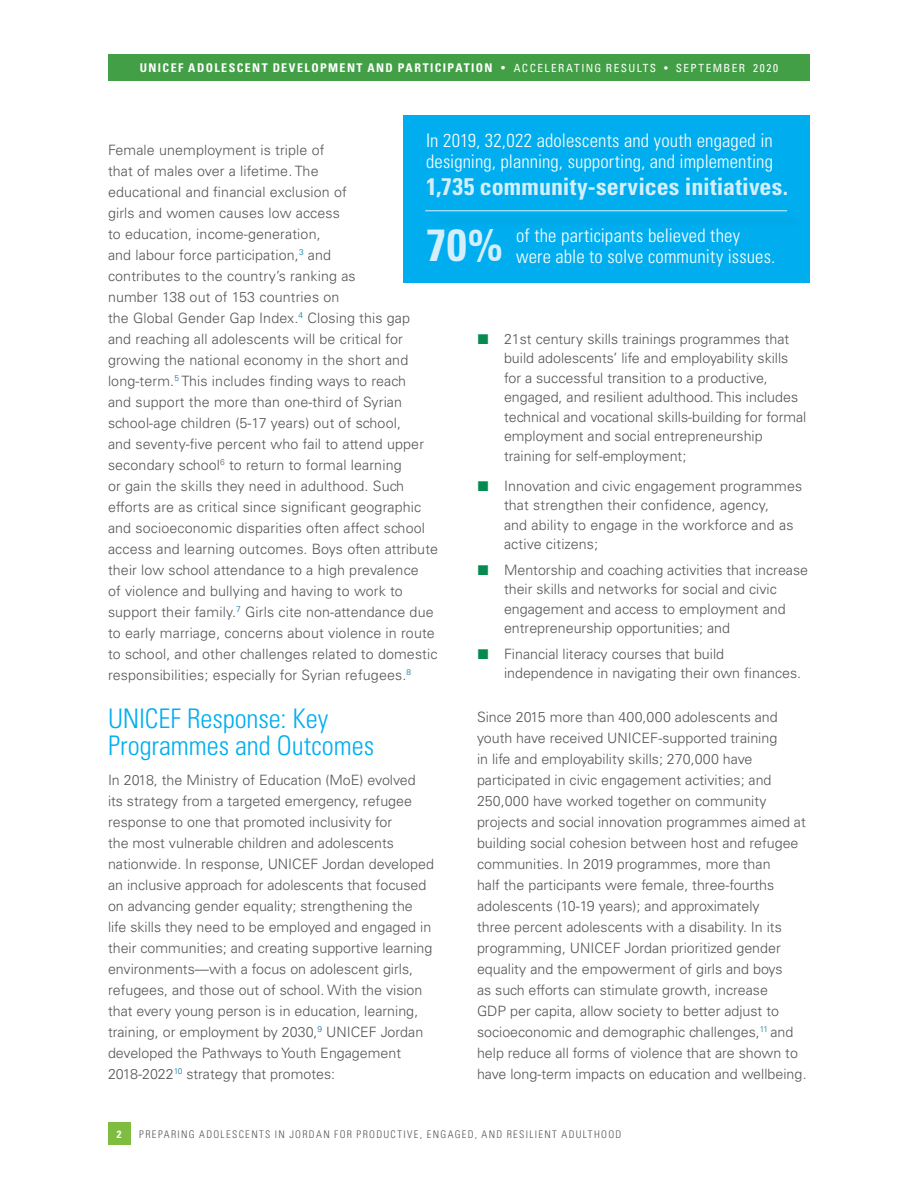
<style>
.page{position:relative;width:918px;height:1188px;background:#fff}
.page>*{position:absolute;margin:0;border:0;box-sizing:border-box;transform-origin:0 0}
.Callout_Quote{font:700 condensed 45px "Univers LT Std";color:#d4effb}
.Subhead_2{font:300 condensed 27px/27px "Univers LT Std";letter-spacing:-.005em;color:#00aeef}
.Callout_Quote-2{font:700 condensed 24px "Univers LT Std";letter-spacing:.005em;color:#d4effb}
.Callout_Quote-3{font:300 condensed 18.75px/21px "Univers LT Std";letter-spacing:.005em;color:#fff}
.Text{font:300 14.25px/21px "Univers LT Std";color:#545557}
.t1{font:700 condensed 12px "Univers LT Std";letter-spacing:.115em;color:#fff}
.t2{font:300 condensed 10.5px "Univers LT Std";letter-spacing:.125em;color:#545557}
.t3{font:700 condensed 10.5px "Univers LT Std";color:#fff}
.s1{font-weight:400}
.s2{font-weight:400;font-size:11.25px}
</style>
<div class="page">
<div style="left:108px;top:54px;width:702px;height:27px;background:#429f46"></div>
<div style="left:403px;top:115px;width:407px;height:168px;background:#00aeef"></div>
<hr style="left:425px;top:210px;width:362px;height:1px;background:#fff">
<div style="left:108px;top:1123px;width:22px;height:22px;background:#7fbd41"></div>
<p class="t1" style="left:140px;top:60px;width:640px">UNICEF ADOLESCENT DEVELOPMENT AND PARTICIPATION <span class="s1">•</span> <span class="s2">ACCELERATING RESULTS • SEPTEMBER 2020</span></p>
<p class="Callout_Quote-3" style="left:426px;top:130px;width:348px">In 2019, 32,022 adolescents and youth engaged in designing, planning, supporting, and implementing</p>
<p class="Callout_Quote-2" style="left:426px;top:171px;width:363px">1,735 community-services initiatives.</p>
<p class="Callout_Quote" style="left:426px;top:217px;width:78px">70%</p>
<p class="Callout_Quote-3" style="left:516px;top:224px;width:261px">of the participants believed they were able to solve community issues.</p>
<p class="Text" style="left:108px;top:139px;width:332px">Female unemployment is triple of<br>that of males over a lifetime. The<br>educational and financial exclusion of<br>girls and women causes low access<br>to education, income-generation,<br>and labour force participation,<sup>3</sup> and<br>contributes to the country’s ranking as<br>number 138 out of 153 countries on<br>the Global Gender Gap Index.<sup>4</sup> Closing this gap<br>and reaching all adolescents will be critical for growing the national economy in the short and long-term.<sup>5</sup> This includes finding ways to reach<br>and support the more than one-third of Syrian school-age children (5-17 years) out of school,<br>and seventy-five percent who fail to attend upper secondary school<sup>6</sup> to return to formal learning<br>or gain the skills they need in adulthood. Such efforts are as critical since significant geographic and socioeconomic disparities often affect school access and learning outcomes. Boys often attribute their low school attendance to a high prevalence<br>of violence and bullying and having to work to support their family.<sup>7</sup> Girls cite non-attendance due to early marriage, concerns about violence in route to school, and other challenges related to domestic responsibilities; especially for Syrian refugees.<sup>8</sup></p>
<p class="Subhead_2" style="left:108px;top:705px;width:268px">UNICEF Response: Key<br>Programmes and Outcomes</p>
<p class="Text" style="left:108px;top:769px;width:327px">In 2018, the Ministry of Education (MoE) evolved its strategy from a targeted emergency, refugee response to one that promoted inclusivity for<br>the most vulnerable children and adolescents nationwide. In response, UNICEF Jordan developed an inclusive approach for adolescents that focused on advancing gender equality; strengthening the life skills they need to be employed and engaged in their communities; and creating supportive learning environments—with a focus on adolescent girls, refugees, and those out of school. With the vision that every young person is in education, learning, training, or employment by 2030,<sup>9</sup> UNICEF Jordan developed the Pathways to Youth Engagement</p>
<p class="Text" style="left:108px;top:1063px;width:229px">2018-2022<sup>10</sup> strategy that promotes:</p>
<p class="Text" style="left:504px;top:329px;width:304px;line-height:19.5px">21st century skills trainings programmes that build adolescents’ life and employability skills for a successful transition to a productive, engaged, and resilient adulthood. This includes technical and vocational skills-building for formal employment and social entrepreneurship training for self-employment;</p>
<p class="Text" style="left:504px;top:476px;width:300px;line-height:19.5px">Innovation and civic engagement programmes that strengthen their confidence, agency,<br>and ability to engage in the workforce and as active citizens;</p>
<p class="Text" style="left:504px;top:560px;width:306px;line-height:19.5px">Mentorship and coaching activities that increase their skills and networks for social and civic engagement and access to employment and entrepreneurship opportunities; and</p>
<p class="Text" style="left:504px;top:644px;width:299px;line-height:19.5px">Financial literacy courses that build independence in navigating their own finances.</p>
<p class="Text" style="left:477px;top:706px;width:331px">Since 2015 more than 400,000 adolescents and youth have received UNICEF-supported training<br>in life and employability skills; 270,000 have participated in civic engagement activities; and 250,000 have worked together on community projects and social innovation programmes aimed at building social cohesion between host and refugee communities. In 2019 programmes, more than<br>half the participants were female, three-fourths adolescents (10-19 years); and approximately<br>three percent adolescents with a disability. In its programming, UNICEF Jordan prioritized gender equality and the empowerment of girls and boys<br>as such efforts can stimulate growth, increase<br>GDP per capita, allow society to better adjust to socioeconomic and demographic challenges,<sup>11</sup> and help reduce all forms of violence that are shown to have long-term impacts on education and wellbeing.</p>
<p class="t3" style="left:117px;top:1128px;width:6px">2</p>
<p class="t2" style="left:139px;top:1128px;width:483px">PREPARING ADOLESCENTS IN JORDAN FOR PRODUCTIVE, ENGAGED, AND RESILIENT ADULTHOOD</p>
</div>
